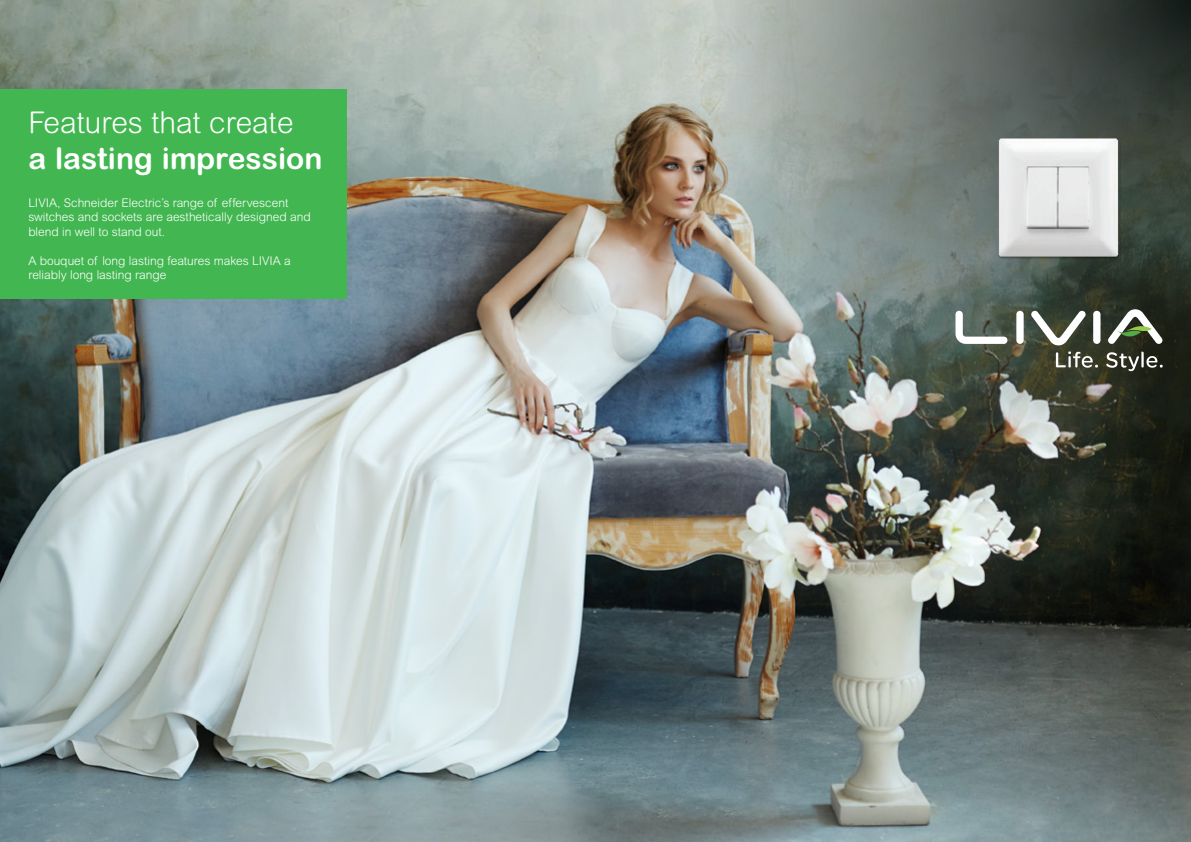
<style>
.page{position:relative;width:1191px;height:842px;background:#fff}
.page>*{position:absolute;margin:0;border:0;box-sizing:border-box;transform-origin:0 0}
.t1{font:300 30px "Arial Rounded MT Std";color:#fff}
.t2{font:700 30px "Arial Rounded MT Std";color:#fff}
.t3{font:300 12px/14.4px "Arial Rounded MT Std";color:#fff}
</style>
<div class="page">
<img style="left:0;top:0;width:1191px;height:842px">
<img style="left:662px;top:0;width:529px;height:529px">
<div style="left:0;top:89px;width:346px;height:209px;background:#42b751"></div>
<img style="left:996px;top:137px;width:124px;height:123px">
<svg style="left:1056px;top:351px;width:106px;height:20px;background:#5d5f52"></svg>
<svg style="left:955px;top:309px;width:207px;height:36px"></svg>
<h1 class="t1" style="left:28px;top:105px;width:267px">Features that create</h1>
<h1 class="t2" style="left:28px;top:140px;width:295px">a lasting impression</h1>
<p class="t3" style="left:28px;top:196px;width:284px">LIVIA, Schneider Electric’s range of effervescent switches and sockets are aesthetically designed and blend in well to stand out.</p>
<p class="t3" style="left:28px;top:253px;width:264px">A bouquet of long lasting features makes LIVIA a reliably long lasting range</p>
</div>
